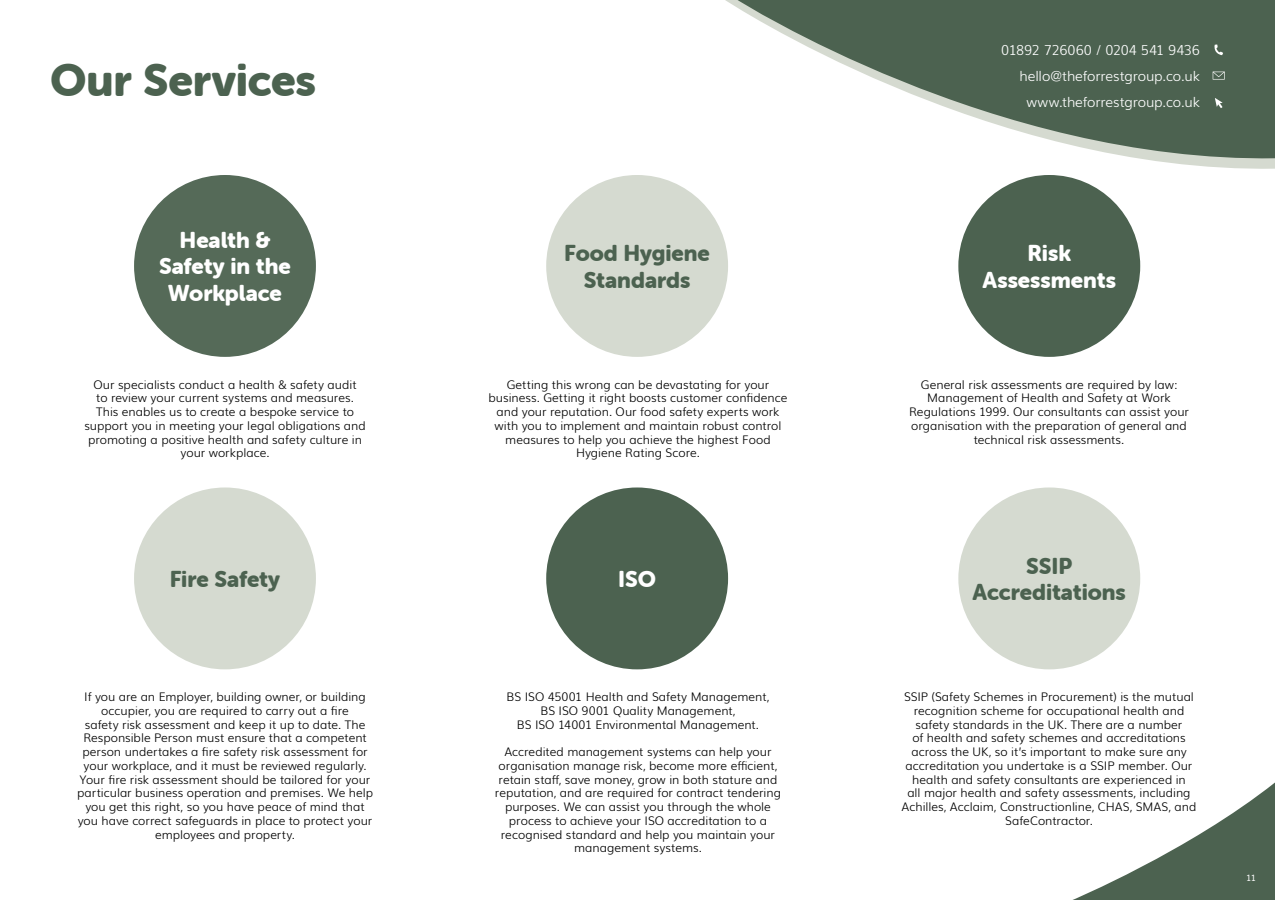
<style>
.page{position:relative;width:1275px;height:900px;background:#fff}
.page>*{position:absolute;margin:0;border:0;box-sizing:border-box;transform-origin:0 0}
.t1{font:45px "Museo Sans Rounded 900";letter-spacing:-.005em;color:#4c6250}
.t2{font:22.5px/26.2px "Museo Sans Rounded 900";color:#4c6250;text-align:center}
.t3{font:22.5px/26.2px "Museo Sans Rounded 900";color:#fff;text-align:center}
.t4{font:300 13.75px/26.2px "Muli";letter-spacing:-.015em;color:#fff;text-align:right}
.t5{font:300 11.88px/13.8px "Muli";color:#000;text-align:center}
.t6{font:8.75px "Muli";color:#fff}
</style>
<div class="page">
<svg style="left:1073px;top:782px;width:202px;height:118px"></svg>
<svg style="left:725px;top:0;width:550px;height:169px"></svg>
<svg style="left:738px;top:0;width:537px;height:163px;fill:#4c6250"></svg>
<svg style="left:1214px;top:43px;width:9px;height:12px"></svg>
<svg style="left:1213px;top:72px;width:12px;height:8px"></svg>
<svg style="left:1214px;top:96px;width:9px;height:12px"></svg>
<div style="left:134px;top:487px;width:182px;height:182px;background:#d5dad0;border-radius:50%"></div>
<div style="left:546px;top:487px;width:182px;height:182px;background:#4c6250;border-radius:50%"></div>
<div style="left:134px;top:175px;width:182px;height:182px;background:#556a58;border-radius:50%"></div>
<div style="left:546px;top:175px;width:182px;height:182px;background:#d5dad0;border-radius:50%"></div>
<div style="left:958px;top:487px;width:182px;height:182px;background:#d5dad0;border-radius:50%"></div>
<div style="left:958px;top:175px;width:182px;height:182px;background:#4c6250;border-radius:50%"></div>
<h1 class="t1" style="left:50px;top:55px;width:268px">Our Services</h1>
<h2 class="t3" style="left:159px;top:227px;width:133px">Health &amp;<br>Safety in the<br>Workplace</h2>
<p class="t5" style="left:84px;top:377px;width:283px">Our specialists conduct a health &amp; safety audit<br>to review your current systems and measures.<br>This enables us to create a bespoke service to support you in meeting your legal obligations and promoting a positive health and safety culture in your workplace.</p>
<h2 class="t2" style="left:170px;top:566px;width:112px">Fire Safety</h2>
<p class="t5" style="left:77px;top:689px;width:298px">If you are an Employer, building owner, or building occupier, you are required to carry out a fire<br>safety risk assessment and keep it up to date. The Responsible Person must ensure that a competent person undertakes a fire safety risk assessment for your workplace, and it must be reviewed regularly.<br>Your fire risk assessment should be tailored for your particular business operation and premises. We help you get this right, so you have peace of mind that you have correct safeguards in place to protect your employees and property.</p>
<h2 class="t2" style="left:564px;top:240px;width:147px">Food Hygiene<br>Standards</h2>
<p class="t5" style="left:489px;top:377px;width:300px">Getting this wrong can be devastating for your business. Getting it right boosts customer confidence and your reputation. Our food safety experts work with you to implement and maintain robust control measures to help you achieve the highest Food Hygiene Rating Score.</p>
<h2 class="t3" style="left:618px;top:566px;width:40px">ISO</h2>
<p class="t5" style="left:507px;top:689px;width:264px">BS ISO 45001 Health and Safety Management,<br>BS ISO 9001 Quality Management,<br>BS ISO 14001 Environmental Management.</p>
<p class="t5" style="left:495px;top:744px;width:288px">Accredited management systems can help your organisation manage risk, become more efficient, retain staff, save money, grow in both stature and reputation, and are required for contract tendering purposes. We can assist you through the whole process to achieve your ISO accreditation to a recognised standard and help you maintain your management systems.</p>
<p class="t4" style="left:1001px;top:36px;width:200px">01892 726060 / 0204 541 9436 hello@theforrestgroup.co.uk www.theforrestgroup.co.uk</p>
<h2 class="t3" style="left:983px;top:240px;width:135px">Risk<br>Assessments</h2>
<p class="t5" style="left:909px;top:377px;width:282px">General risk assessments are required by law:<br>Management of Health and Safety at Work Regulations 1999. Our consultants can assist your organisation with the preparation of general and technical risk assessments.</p>
<h2 class="t2" style="left:973px;top:553px;width:155px">SSIP<br>Accreditations</h2>
<p class="t5" style="left:902px;top:689px;width:296px">SSIP (Safety Schemes in Procurement) is the mutual recognition scheme for occupational health and safety standards in the UK. There are a number<br>of health and safety schemes and accreditations across the UK, so it’s important to make sure any accreditation you undertake is a SSIP member. Our health and safety consultants are experienced in<br>all major health and safety assessments, including Achilles, Acclaim, Constructionline, CHAS, SMAS, and SafeContractor.</p>
<p class="t6" style="left:1246px;top:871px;width:12px">11</p>
</div>
